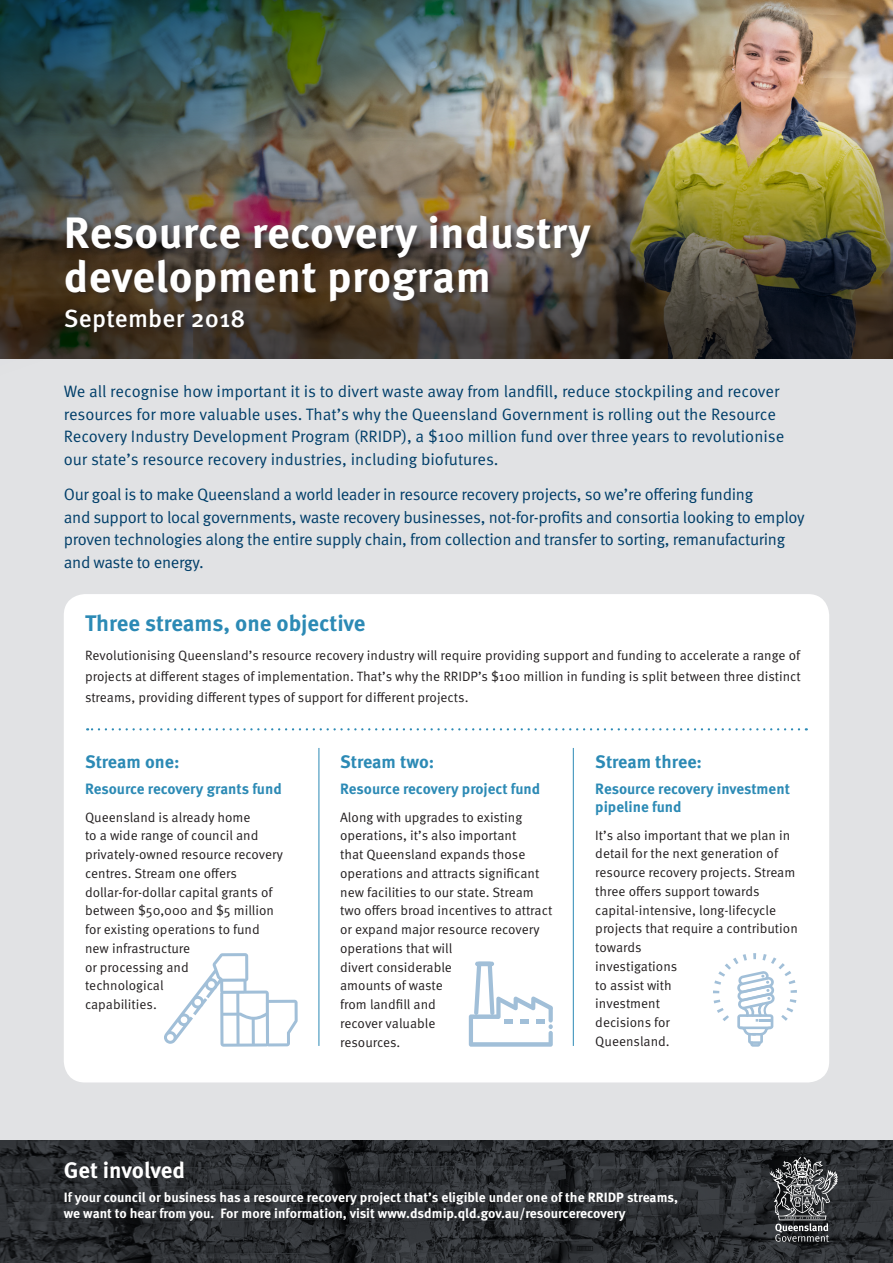
<style>
.page{position:relative;width:893px;height:1263px;background:#fff}
.page>*{position:absolute;margin:0;border:0;box-sizing:border-box;transform-origin:0 0}
.t1{font:700 43.8px/43.5px "Meta OT";letter-spacing:.01em;color:#fff}
.t2{font:500 24.9px "Meta OT";letter-spacing:.01em;color:#fff}
.BODY{font:700 22.5px "Meta OT";letter-spacing:-.005em;color:#2c8ab5}
.BODY-2{font:700 22.5px "Meta OT";color:#fff}
.Streams{font:700 18px "Meta OT";color:#2c8ab5}
.Intro_Paragraph{font:16.5px/22.5px "Meta OT Norm";letter-spacing:-.01em;color:#003e69}
.Stream_subhead{font:700 15px/18px "Meta OT";letter-spacing:-.005em;color:#2c8ab5}
.BODY-3{font:13.5px/18.8px "Meta OT Norm";color:#231f20}
.BODY-4{font:700 13.5px/15.8px "Meta OT";color:#fff}
</style>
<div class="page">
<div style="left:0;top:358px;width:893px;height:905px;background:#e1e2e4"></div>
<img style="left:0;top:0;width:893px;height:359px">
<img style="left:0;top:81px;width:893px;height:277px">
<svg style="left:0;top:1140px;width:893px;height:123px;background:#2a2d30"></svg>
<div style="left:64px;top:215px;width:534px;height:124px;background:#231f20;opacity:.55"></div>
<svg style="left:770px;top:1157px;width:68px;height:85px;background:#545558"></svg>
<div style="left:64px;top:594px;width:765px;height:488px;background:#fff;border-radius:21px"></div>
<hr style="left:319px;top:748px;width:1px;height:298px;background:#2c8ab5">
<hr style="left:573px;top:748px;width:1px;height:298px;background:#2c8ab5">
<svg style="left:87px;top:728px;width:712px;height:2px"></svg>
<svg style="left:469px;top:962px;width:84px;height:85px"></svg>
<div style="left:536px;top:1019px;width:9px;height:5px;background:#a1bfd8"></div>
<div style="left:520px;top:1019px;width:8px;height:5px;background:#a1bfd8"></div>
<div style="left:504px;top:1019px;width:9px;height:5px;background:#a1bfd8"></div>
<hr style="left:475px;top:962px;width:19px;height:4px;background:#a1bfd8;border-radius:2px">
<svg style="left:713px;top:953px;width:84px;height:94px"></svg>
<svg style="left:164px;top:953px;width:134px;height:94px"></svg>
<p class="t1" style="left:64px;top:212px;width:529px">Resource recovery industry development program</p>
<p class="t2" style="left:64px;top:303px;width:183px">September 2018</p>
<p class="Intro_Paragraph" style="left:64px;top:381px;width:722px">We all recognise how important it is to divert waste away from landfill, reduce stockpiling and recover resources for more valuable uses. That’s why the Queensland Government is rolling out the Resource Recovery Industry Development Program (RRIDP), a $100 million fund over three years to revolutionise our state’s resource recovery industries, including biofutures.</p>
<p class="Intro_Paragraph" style="left:64px;top:483px;width:742px">Our goal is to make Queensland a world leader in resource recovery projects, so we’re offering funding<br>and support to local governments, waste recovery businesses, not-for-profits and consortia looking to employ proven technologies along the entire supply chain, from collection and transfer to sorting, remanufacturing and waste to energy.</p>
<p class="BODY" style="left:85px;top:609px;width:282px">Three streams, one objective</p>
<p class="BODY-3" style="left:85px;top:645px;width:717px;line-height:21px;text-align:justify">Revolutionising Queensland’s resource recovery industry will require providing support and funding to accelerate a range of projects at different stages of implementation. That’s why the RRIDP’s $100 million in funding is split between three distinct streams, providing different types of support for different projects.</p>
<p class="Streams" style="left:85px;top:750px;width:96px">Stream one:</p>
<p class="Stream_subhead" style="left:85px;top:780px;width:198px">Resource recovery grants fund</p>
<p class="BODY-3" style="left:85px;top:808px;width:199px">Queensland is already home<br>to a wide range of council and privately-owned resource recovery centres. Stream one offers dollar-for-dollar capital grants of between $50,000 and $5 million for existing operations to fund new infrastructure<br>or processing and<br>technological<br>capabilities.</p>
<p class="Streams" style="left:340px;top:750px;width:96px">Stream two:</p>
<p class="Stream_subhead" style="left:340px;top:780px;width:202px">Resource recovery project fund</p>
<p class="BODY-3" style="left:340px;top:808px;width:214px">Along with upgrades to existing operations, it’s also important<br>that Queensland expands those operations and attracts significant new facilities to our state. Stream two offers broad incentives to attract or expand major resource recovery operations that will<br>divert considerable<br>amounts of waste<br>from landfill and<br>recover valuable<br>resources.</p>
<p class="Streams" style="left:595px;top:750px;width:108px">Stream three:</p>
<p class="Stream_subhead" style="left:595px;top:780px;width:196px">Resource recovery investment pipeline fund</p>
<p class="BODY-3" style="left:595px;top:826px;width:204px">It’s also important that we plan in detail for the next generation of resource recovery projects. Stream three offers support towards capital-intensive, long-lifecycle projects that require a contribution towards<br>investigations<br>to assist with<br>investment<br>decisions for<br>Queensland.</p>
<p class="BODY-2" style="left:64px;top:1156px;width:123px">Get involved</p>
<p class="BODY-4" style="left:64px;top:1190px;width:616px">If your council or business has a resource recovery project that’s eligible under one of the RRIDP streams, we want to hear from you. For more information, visit www.dsdmip.qld.gov.au/resourcerecovery</p>
</div>
